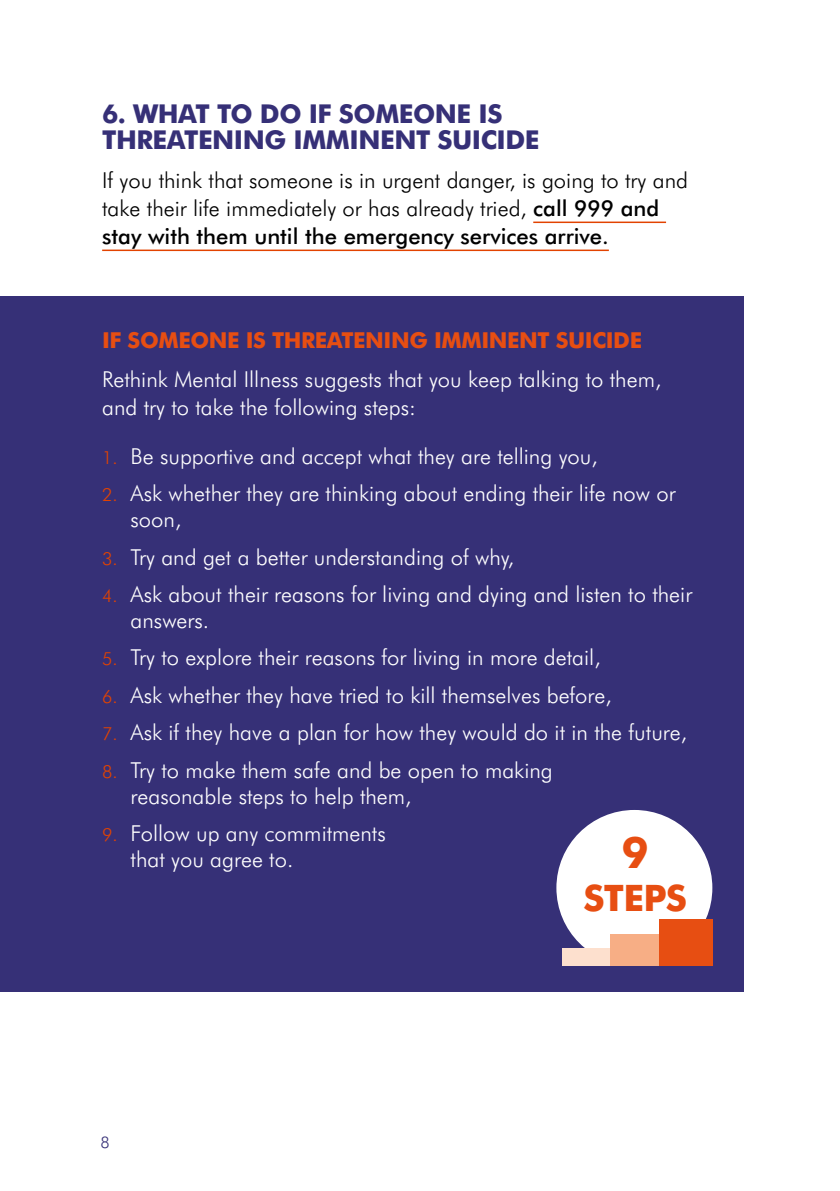
<style>
.page{position:relative;width:840px;height:1191px;background:#fff}
.page>*{position:absolute;margin:0;border:0;box-sizing:border-box;transform-origin:0 0}
.t1{font:700 43.6px "Futura BT";color:#e74e12}
.t2{font:700 36.6px "Futura BT";letter-spacing:-.02em;color:#e74e12}
.t3{font:700 26px/26px "Futura BT";letter-spacing:-.02em;color:#363077}
.t4{font:300 22px/26px "Futura BT";color:#fff}
.t5{font:300 22px/28px "Futura BT";color:#000}
.t6{font:700 22px "Futura BT";letter-spacing:-.02em;color:#e74e12}
.t7{font:300 16px "Futura BT";color:#363077}
.s1{font-weight:500}
.s2{font-size:18px;color:#e24301}
</style>
<div class="page">
<hr style="left:533px;top:221px;width:132px;height:2px;background:#e24301">
<hr style="left:102px;top:249px;width:506px;height:2px;background:#e24301">
<div style="left:0;top:296px;width:743px;height:696px;background:#363077"></div>
<div style="left:556px;top:810px;width:156px;height:155px;background:#fff;border-radius:50%"></div>
<div style="left:561px;top:948px;width:49px;height:17px;background:#fde0ce"></div>
<div style="left:610px;top:934px;width:48px;height:31px;background:#f7ae85"></div>
<div style="left:658px;top:919px;width:54px;height:46px;background:#e74e12"></div>
<p class="t3" style="left:102px;top:100px;width:439px">6. WHAT TO DO IF SOMEONE IS<br>THREATENING IMMINENT SUICIDE</p>
<p class="t5" style="left:102px;top:166px;width:587px">If you think that someone is in urgent danger, is going to try and take their life immediately or has already tried, <span class="s1">call 999 and stay with them until the emergency services arrive.</span></p>
<p class="t6" style="left:102px;top:327px;width:541px">IF SOMEONE IS THREATENING IMMINENT SUICIDE</p>
<p class="t4" style="left:102px;top:365px;width:560px;line-height:28px">Rethink Mental Illness suggests that you keep talking to them, and try to take the following steps:</p>
<p class="t4" style="left:102px;top:443px;width:497px"><span class="s2">1.</span> Be supportive and accept what they are telling you,</p>
<p class="t4" style="left:130px;top:480px;width:546px;text-indent:-28px"><span class="s2">2.</span> Ask whether they are thinking about ending their life now or soon,</p>
<p class="t4" style="left:102px;top:544px;width:413px"><span class="s2">3.</span> Try and get a better understanding of why,</p>
<p class="t4" style="left:130px;top:581px;width:563px;text-indent:-28px"><span class="s2">4.</span> Ask about their reasons for living and dying and listen to their answers.</p>
<p class="t4" style="left:102px;top:644px;width:499px"><span class="s2">5.</span> Try to explore their reasons for living in more detail,</p>
<p class="t4" style="left:102px;top:682px;width:511px"><span class="s2">6.</span> Ask whether they have tried to kill themselves before,</p>
<p class="t4" style="left:102px;top:719px;width:586px"><span class="s2">7.</span> Ask if they have a plan for how they would do it in the future,</p>
<p class="t4" style="left:130px;top:756px;width:423px;text-indent:-28px"><span class="s2">8.</span> Try to make them safe and be open to making reasonable steps to help them,</p>
<p class="t4" style="left:130px;top:820px;width:257px;text-indent:-28px"><span class="s2">9.</span> Follow up any commitments that you agree to.</p>
<h1 class="t1" style="left:621px;top:825px;width:29px">9</h1>
<h2 class="t2" style="left:583px;top:875px;width:105px">STEPS</h2>
<p class="t7" style="left:100px;top:1133px;width:11px">8</p>
</div>
